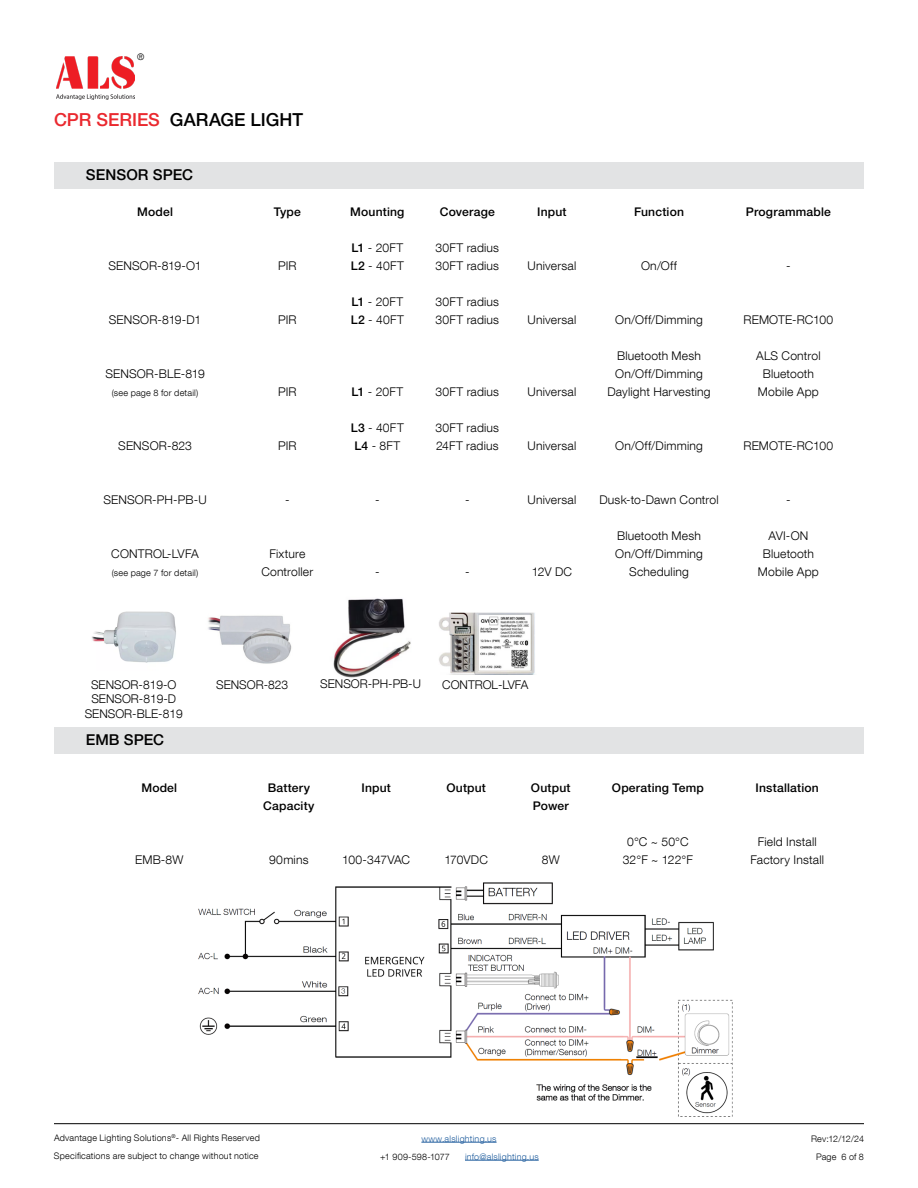
<style>
.page{position:relative;width:918px;height:1188px;background:#fff}
.page>*{position:absolute;margin:0;border:0;box-sizing:border-box;transform-origin:0 0}
.t1{font:500 18px "Helvetica Neue LT Pro";color:#000}
.t2{font:500 15px "Helvetica Neue LT Pro";letter-spacing:.005em;color:#000}
.t3{font:300 12px/18px "Helvetica Neue LT Com";letter-spacing:.015em;color:#000;text-align:center}
.t4{font:500 12px/18px "Helvetica Neue LT Pro";letter-spacing:.015em;color:#000;text-align:center}
.t5{font:300 12px "Helvetica Neue LT Com";letter-spacing:-.01em;color:#000}
.t6{font:300 9px/18px "Helvetica Neue LT Com";letter-spacing:.025em;color:#000}
.t7{font:300 9px "Helvetica Neue LT Com";letter-spacing:.025em;color:#215e9e}
.s1{color:#ea292f}
.s2{font-family:"Helvetica Neue LT Pro";font-weight:500}
</style>
<div class="page">
<hr style="left:421px;top:1142px;width:76px;height:1px;background:#215e9e">
<hr style="left:465px;top:1160px;width:74px;height:1px;background:#215e9e">
<hr style="left:54px;top:1123px;width:810px;height:1px;background:#000">
<img style="left:56px;top:57px;width:79px;height:43px">
<div style="left:82px;top:162px;width:782px;height:26px;background:#e2e3e4"></div>
<div style="left:54px;top:162px;width:27px;height:26px;background:#e2e3e4"></div>
<img style="left:198px;top:882px;width:535px;height:235px">
<div style="left:82px;top:727px;width:782px;height:27px;background:#e2e3e4"></div>
<div style="left:54px;top:727px;width:27px;height:27px;background:#e2e3e4"></div>
<img style="left:92px;top:611px;width:84px;height:52px">
<img style="left:333px;top:598px;width:78px;height:80px">
<img style="left:208px;top:615px;width:84px;height:49px">
<img style="left:439px;top:612px;width:96px;height:63px">
<p class="t6" style="left:137px;top:48px;width:9px">®</p>
<h1 class="t1" style="left:54px;top:109px;width:251px"><span class="s1">CPR SERIES</span> GARAGE LIGHT</h1>
<p class="t2" style="left:86px;top:166px;width:109px">SENSOR SPEC</p>
<p class="t4" style="left:137px;top:203px;width:37px">Model</p>
<p class="t4" style="left:274px;top:203px;width:29px">Type</p>
<p class="t4" style="left:350px;top:203px;width:56px">Mounting</p>
<p class="t4" style="left:440px;top:203px;width:56px">Coverage</p>
<p class="t4" style="left:537px;top:203px;width:31px">Input</p>
<p class="t4" style="left:634px;top:203px;width:51px">Function</p>
<p class="t4" style="left:746px;top:203px;width:87px">Programmable</p>
<p class="t3" style="left:108px;top:256px;width:95px">SENSOR-819-O1</p>
<p class="t3" style="left:278px;top:256px;width:20px">PIR</p>
<p class="t3" style="left:109px;top:310px;width:94px">SENSOR-819-D1</p>
<p class="t3" style="left:278px;top:310px;width:20px">PIR</p>
<p class="t3" style="left:351px;top:238px;width:54px;text-align:left"><span class="s2">L1</span> - 20FT<br><span class="s2">L2</span> - 40FT</p>
<p class="t3" style="left:436px;top:238px;width:65px;text-align:left">30FT radius<br>30FT radius</p>
<p class="t3" style="left:351px;top:292px;width:54px;text-align:left"><span class="s2">L1</span> - 20FT<br><span class="s2">L2</span> - 40FT</p>
<p class="t3" style="left:436px;top:292px;width:65px;text-align:left">30FT radius<br>30FT radius</p>
<p class="t3" style="left:528px;top:256px;width:50px">Universal</p>
<p class="t3" style="left:641px;top:256px;width:38px">On/Off</p>
<p class="t3" style="left:786px;top:256px;width:6px">-</p>
<p class="t3" style="left:528px;top:310px;width:50px">Universal</p>
<p class="t3" style="left:615px;top:310px;width:89px">On/Off/Dimming</p>
<p class="t3" style="left:744px;top:310px;width:91px">REMOTE-RC100</p>
<p class="t3" style="left:105px;top:364px;width:101px">SENSOR-BLE-819</p>
<p class="t6" style="left:112px;top:384px;width:88px">(see page 8 for detail)</p>
<p class="t3" style="left:278px;top:382px;width:20px">PIR</p>
<p class="t3" style="left:352px;top:382px;width:53px"><span class="s2">L1</span> - 20FT</p>
<p class="t3" style="left:436px;top:382px;width:65px">30FT radius</p>
<p class="t3" style="left:528px;top:382px;width:50px">Universal</p>
<p class="t3" style="left:607px;top:346px;width:105px">Bluetooth Mesh<br>On/Off/Dimming<br>Daylight Harvesting</p>
<p class="t3" style="left:756px;top:346px;width:66px">ALS Control<br>Bluetooth<br>Mobile App</p>
<p class="t3" style="left:118px;top:436px;width:75px">SENSOR-823</p>
<p class="t3" style="left:278px;top:436px;width:20px">PIR</p>
<p class="t3" style="left:351px;top:418px;width:54px;text-align:left"><span class="s2">L3</span> - 40FT<br><span class="s2">L4</span> - 8FT</p>
<p class="t3" style="left:436px;top:418px;width:65px;text-align:left">30FT radius<br>24FT radius</p>
<p class="t3" style="left:528px;top:436px;width:50px">Universal</p>
<p class="t3" style="left:615px;top:436px;width:89px">On/Off/Dimming</p>
<p class="t3" style="left:743px;top:436px;width:91px">REMOTE-RC100</p>
<p class="t3" style="left:103px;top:490px;width:105px">SENSOR-PH-PB-U</p>
<p class="t3" style="left:285px;top:490px;width:6px">-</p>
<p class="t3" style="left:375px;top:490px;width:6px">-</p>
<p class="t3" style="left:465px;top:490px;width:6px">-</p>
<p class="t3" style="left:528px;top:490px;width:50px">Universal</p>
<p class="t3" style="left:599px;top:490px;width:121px">Dusk-to-Dawn Control</p>
<p class="t3" style="left:786px;top:490px;width:6px">-</p>
<p class="t3" style="left:111px;top:544px;width:89px">CONTROL-LVFA</p>
<p class="t6" style="left:112px;top:564px;width:88px">(see page 7 for detail)</p>
<p class="t3" style="left:261px;top:544px;width:53px">Fixture<br>Controller</p>
<p class="t3" style="left:375px;top:562px;width:6px">-</p>
<p class="t3" style="left:465px;top:562px;width:6px">-</p>
<p class="t3" style="left:532px;top:562px;width:42px">12V DC</p>
<p class="t3" style="left:85px;top:677px;width:100px;line-height:14.4px">SENSOR-819-O<br>SENSOR-819-D<br>SENSOR-BLE-819</p>
<p class="t3" style="left:216px;top:675px;width:74px">SENSOR-823</p>
<p class="t3" style="left:320px;top:675px;width:102px">SENSOR-PH-PB-U</p>
<p class="t3" style="left:442px;top:675px;width:88px">CONTROL-LVFA</p>
<p class="t3" style="left:615px;top:526px;width:89px">Bluetooth Mesh<br>On/Off/Dimming<br>Scheduling</p>
<p class="t3" style="left:758px;top:526px;width:62px">AVI-ON<br>Bluetooth<br>Mobile App</p>
<p class="t2" style="left:86px;top:731px;width:80px">EMB SPEC</p>
<p class="t4" style="left:141px;top:779px;width:37px">Model</p>
<p class="t4" style="left:263px;top:779px;width:53px">Battery<br>Capacity</p>
<p class="t4" style="left:361px;top:779px;width:31px">Input</p>
<p class="t4" style="left:446px;top:779px;width:41px">Output</p>
<p class="t4" style="left:531px;top:779px;width:41px;text-align:left">Output<br>Power</p>
<p class="t4" style="left:612px;top:779px;width:93px">Operating Temp</p>
<p class="t4" style="left:756px;top:779px;width:65px">Installation</p>
<p class="t3" style="left:135px;top:850px;width:50px">EMB-8W</p>
<p class="t3" style="left:269px;top:850px;width:41px">90mins</p>
<p class="t5" style="left:342px;top:852px;width:69px">100-347VAC</p>
<p class="t3" style="left:444px;top:850px;width:45px">170VDC</p>
<p class="t3" style="left:542px;top:850px;width:19px">8W</p>
<p class="t3" style="left:623px;top:832px;width:72px">0°C ~ 50°C<br>32°F ~ 122°F</p>
<p class="t3" style="left:750px;top:832px;width:75px">Field Install<br>Factory Install</p>
<p class="t6" style="left:54px;top:1129px;width:207px">Advantage Lighting Solutions<sup>®</sup>- All Rights Reserved<br>Specifications are subject to change without notice</p>
<p class="t6" style="left:811px;top:1129px;width:54px;text-align:center">Rev:12/12/24<br>Page 6 of 8</p>
<p class="t7" style="left:421px;top:1133px;width:77px">www.alslighting.us</p>
<p class="t6" style="left:380px;top:1147px;width:71px">+1 909-598-1077</p>
<p class="t7" style="left:465px;top:1151px;width:75px">info@alslighting.us</p>
</div>
